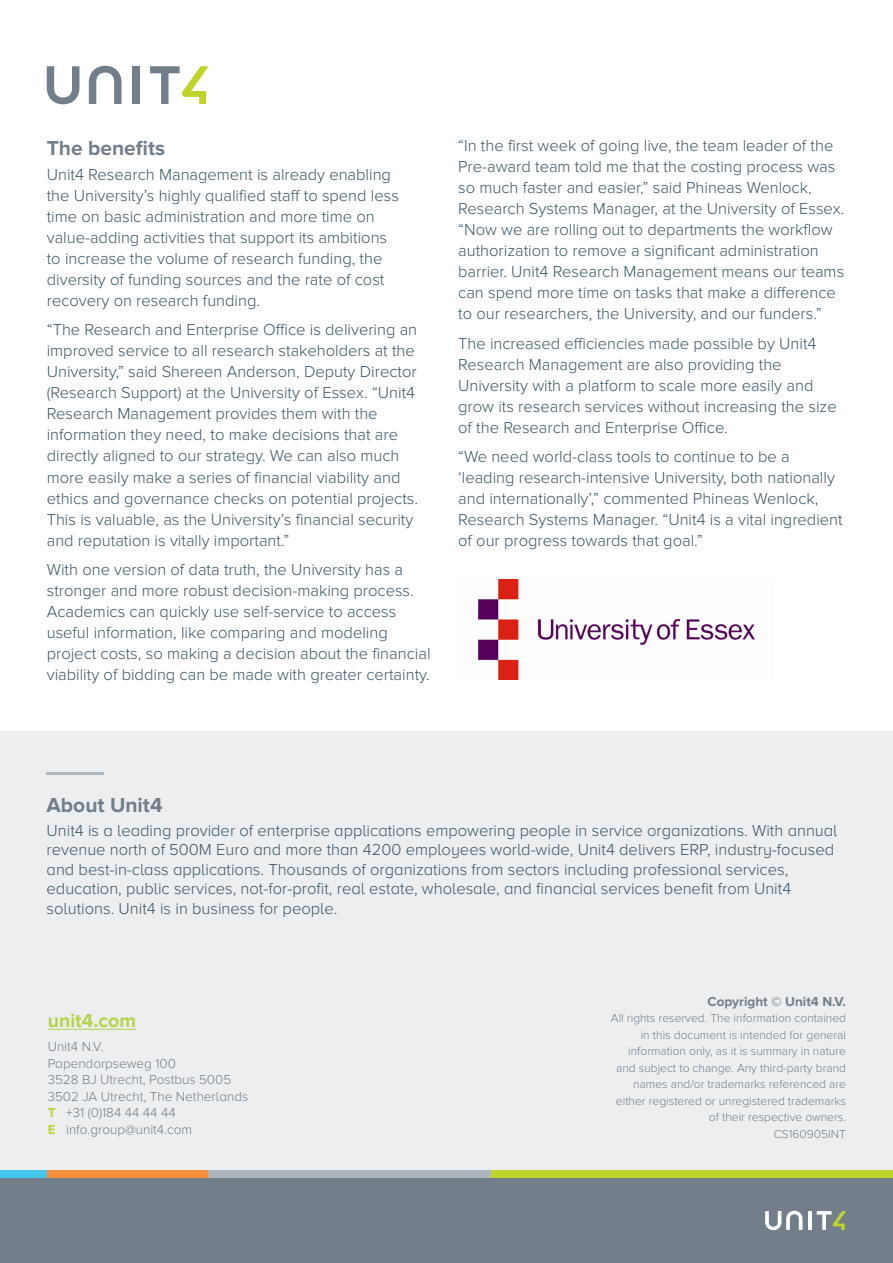
<style>
.page{position:relative;width:893px;height:1263px;background:#fff}
.page>*{position:absolute;margin:0;border:0;box-sizing:border-box;transform-origin:0 0}
.Subhead_Level_1_Bold{font:700 21px "Proxima Nova";color:#727f8a}
.Subhead_Level_1_Bold-2{font:700 21px "Proxima Nova A";color:#727f8a}
.URL{font:700 19.5px "Proxima Nova A";color:#b5d446}
.Body_copy_11pt{font:300 16.5px/21px "Proxima Nova";color:#3b5566}
.Body_copy_11pt-2{font:300 16.5px/19.5px "Proxima Nova A";color:#3b5566}
.Address{font:300 13.5px "Proxima Nova A";color:#727f8a}
.Tel_Fax_Email{font:300 13.5px "Proxima Nova A";color:#727f8a}
.Copyright_company_na{font:700 13.5px "Proxima Nova";color:#727f8a}
.Company_address_name{font:300 13.5px "Proxima Nova A";color:#727f8a}
.Copyright_Body{font:300 12px/16.5px "Proxima Nova";color:#727f8a;text-align:right}
.s1{font-weight:700;color:#c0d32b}
</style>
<div class="page">
<div style="left:0;top:731px;width:893px;height:443px;background:#eceef0"></div>
<div style="left:0;top:1178px;width:893px;height:85px;background:#727f8a"></div>
<div style="left:0;top:1171px;width:47px;height:7px;background:#44c7ee"></div>
<div style="left:47px;top:1171px;width:162px;height:7px;background:#f68d38"></div>
<div style="left:209px;top:1171px;width:283px;height:7px;background:#aeb6bd"></div>
<div style="left:492px;top:1171px;width:401px;height:7px;background:#c0d32b"></div>
<svg style="left:765px;top:1211px;width:37px;height:19px"></svg>
<hr style="left:808px;top:1211px;width:4px;height:19px;background:#fff">
<svg style="left:817px;top:1211px;width:29px;height:19px"></svg>
<svg style="left:47px;top:66px;width:32px;height:38px"></svg>
<svg style="left:89px;top:66px;width:33px;height:38px"></svg>
<div style="left:133px;top:66px;width:7px;height:38px;background:#727f8a"></div>
<svg style="left:150px;top:66px;width:59px;height:38px"></svg>
<img style="left:478px;top:579px;width:277px;height:101px">
<hr style="left:47px;top:772px;width:57px;height:2px;background:#aeb6bd">
<hr style="left:48px;top:1029px;width:88px;height:1px;background:#b5d446">
<p class="Subhead_Level_1_Bold" style="left:47px;top:136px;width:120px">The benefits</p>
<p class="Body_copy_11pt" style="left:47px;top:164px;width:354px">Unit4 Research Management is already enabling the University’s highly qualified staff to spend less time on basic administration and more time on value-adding activities that support its ambitions to increase the volume of research funding, the diversity of funding sources and the rate of cost recovery on research funding.</p>
<p class="Body_copy_11pt" style="left:47px;top:320px;width:373px">“The Research and Enterprise Office is delivering an improved service to all research stakeholders at the University,” said Shereen Anderson, Deputy Director (Research Support) at the University of Essex. “Unit4<br>Research Management provides them with the information they need, to make decisions that are directly aligned to our strategy. We can also much more easily make a series of financial viability and ethics and governance checks on potential projects.<br>This is valuable, as the University’s financial security and reputation is vitally important.”</p>
<p class="Body_copy_11pt" style="left:47px;top:559px;width:385px">With one version of data truth, the University has a stronger and more robust decision-making process.<br>Academics can quickly use self-service to access useful information, like comparing and modeling project costs, so making a decision about the financial viability of bidding can be made with greater certainty.</p>
<p class="Body_copy_11pt" style="left:458px;top:135px;width:388px">“In the first week of going live, the team leader of the Pre-award team told me that the costing process was so much faster and easier,” said Phineas Wenlock, Research Systems Manager, at the University of Essex. “Now we are rolling out to departments the workflow authorization to remove a significant administration barrier. Unit4 Research Management means our teams can spend more time on tasks that make a difference to our researchers, the University, and our funders.”</p>
<p class="Body_copy_11pt" style="left:458px;top:333px;width:380px">The increased efficiencies made possible by Unit4<br>Research Management are also providing the University with a platform to scale more easily and grow its research services without increasing the size of the Research and Enterprise Office.</p>
<p class="Body_copy_11pt" style="left:458px;top:446px;width:386px">“We need world-class tools to continue to be a ‘leading research-intensive University, both nationally and internationally’,” commented Phineas Wenlock, Research Systems Manager. “Unit4 is a vital ingredient of our progress towards that goal.”</p>
<p class="Subhead_Level_1_Bold-2" style="left:47px;top:793px;width:117px">About Unit4</p>
<p class="Body_copy_11pt-2" style="left:47px;top:820px;width:792px">Unit4 is a leading provider of enterprise applications empowering people in service organizations. With annual revenue north of 500M Euro and more than 4200 employees world-wide, Unit4 delivers ERP, industry-focused and best-in-class applications. Thousands of organizations from sectors including professional services, education, public services, not-for-profit, real estate, wholesale, and financial services benefit from Unit4 solutions. Unit4 is in business for people.</p>
<p class="URL" style="left:48px;top:1009px;width:90px">unit4.com</p>
<p class="Company_address_name" style="left:48px;top:1039px;width:57px">Unit4 N.V.</p>
<p class="Address" style="left:48px;top:1056px;width:130px">Papendorpseweg 100</p>
<p class="Address" style="left:48px;top:1072px;width:185px">3528 BJ Utrecht, Postbus 5005</p>
<p class="Address" style="left:48px;top:1089px;width:202px">3502 JA Utrecht, The Netherlands</p>
<p class="Tel_Fax_Email" style="left:48px;top:1105px;width:129px"><span class="s1">T</span> +31 (0)184 44 44 44</p>
<p class="Tel_Fax_Email" style="left:48px;top:1122px;width:146px"><span class="s1">E</span> info.group@unit4.com</p>
<p class="Copyright_company_na" style="left:707px;top:993px;width:140px">Copyright © Unit4 N.V.</p>
<p class="Copyright_Body" style="left:611px;top:1010px;width:237px">All rights reserved. The information contained in this document is intended for general information only, as it is summary in nature and subject to change. Any third-party brand names and/or trademarks referenced are either registered or unregistered trademarks of their respective owners.<br>CS160905INT</p>
</div>
